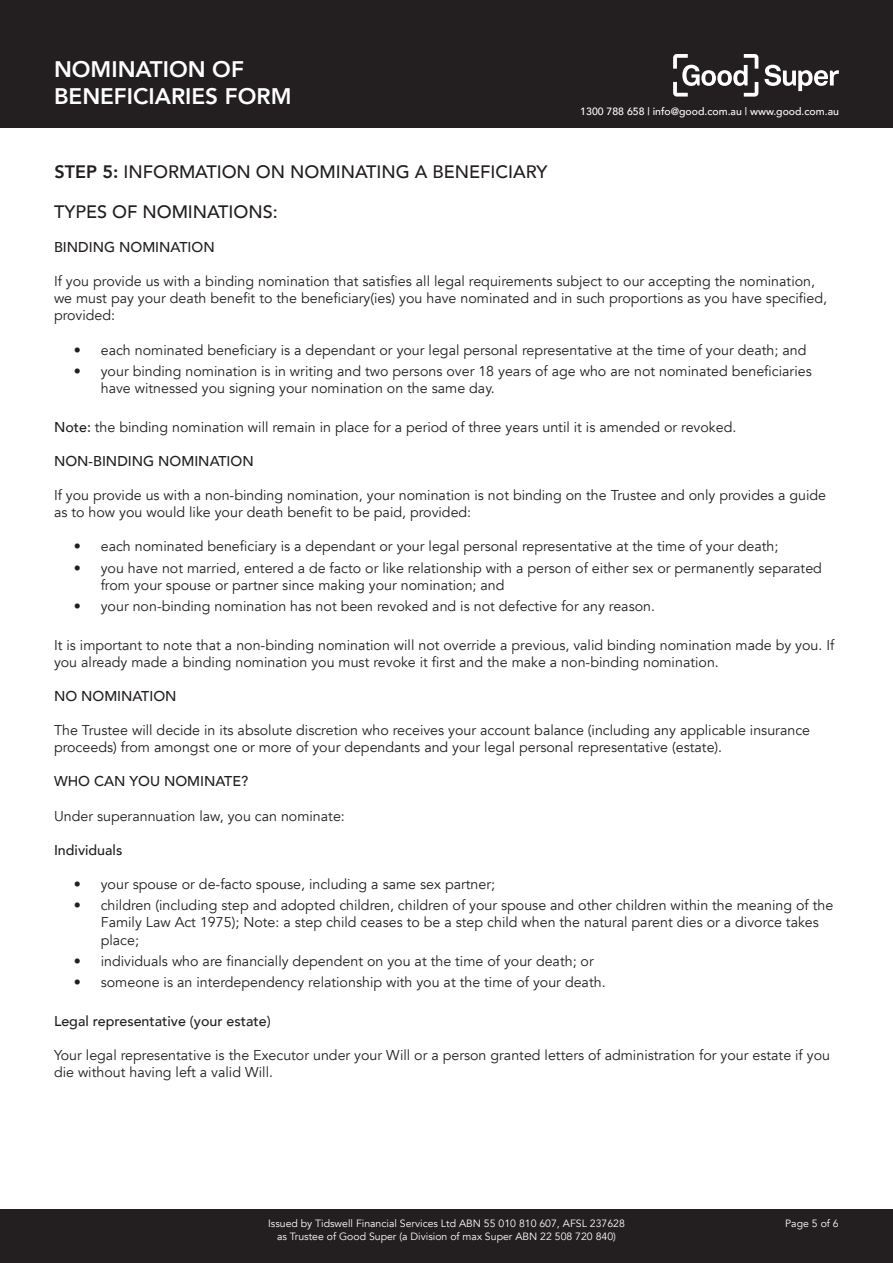
<style>
.page{position:relative;width:893px;height:1263px;background:#fff}
.page>*{position:absolute;margin:0;border:0;box-sizing:border-box;transform-origin:0 0}
.t1{font:800 22.5px/27px "Avenir";color:#fff}
.t2{font:500 18px "Avenir";color:#231f20}
.t3{font:14.25px/17.1px "Avenir";color:#231f20}
.t4{font:500 14.25px "Avenir";color:#231f20}
.t5{font:10.5px/12.6px "Avenir";color:#fff;text-align:center}
.t6{font:500 10.5px "Avenir";color:#fff}
.s1{font-weight:800}
.s2{font-weight:500}
</style>
<div class="page">
<div style="left:0;top:1209px;width:893px;height:54px;background:#231f20"></div>
<div style="left:0;top:0;width:893px;height:128px;background:#231f20"></div>
<svg style="left:673px;top:54px;width:166px;height:43px"></svg>
<h1 class="t1" style="left:54px;top:55px;width:239px">NOMINATION OF<br>BENEFICIARIES FORM</h1>
<p class="t6" style="left:580px;top:102px;width:260px">1300 788 658 | info@good.com.au | www.good.com.au</p>
<p class="t2" style="left:54px;top:156px;width:495px"><span class="s1">STEP 5:</span> INFORMATION ON NOMINATING A BENEFICIARY</p>
<p class="t2" style="left:54px;top:196px;width:225px">TYPES OF NOMINATIONS:</p>
<p class="t4" style="left:54px;top:235px;width:162px">BINDING NOMINATION</p>
<p class="t3" style="left:54px;top:273px;width:775px">If you provide us with a binding nomination that satisfies all legal requirements subject to our accepting the nomination, we must pay your death benefit to the beneficiary(ies) you have nominated and in such proportions as you have specified, provided:</p>
<p class="t3" style="left:74px;top:341px;width:734px">• each nominated beneficiary is a dependant or your legal personal representative at the time of your death; and</p>
<p class="t3" style="left:101px;top:363px;width:712px;text-indent:-27px">• your binding nomination is in writing and two persons over 18 years of age who are not nominated beneficiaries have witnessed you signing your nomination on the same day.</p>
<p class="t3" style="left:54px;top:418px;width:684px"><span class="s2">Note:</span> the binding nomination will remain in place for a period of three years until it is amended or revoked.</p>
<p class="t4" style="left:54px;top:448px;width:201px">NON-BINDING NOMINATION</p>
<p class="t3" style="left:54px;top:487px;width:773px">If you provide us with a non-binding nomination, your nomination is not binding on the Trustee and only provides a guide as to how you would like your death benefit to be paid, provided:</p>
<p class="t3" style="left:74px;top:538px;width:706px">• each nominated beneficiary is a dependant or your legal personal representative at the time of your death;</p>
<p class="t3" style="left:101px;top:559px;width:723px;text-indent:-27px">• you have not married, entered a de facto or like relationship with a person of either sex or permanently separated from your spouse or partner since making your nomination; and</p>
<p class="t3" style="left:74px;top:598px;width:583px">• your non-binding nomination has not been revoked and is not defective for any reason.</p>
<p class="t3" style="left:54px;top:636px;width:782px">It is important to note that a non-binding nomination will not override a previous, valid binding nomination made by you. If you already made a binding nomination you must revoke it first and the make a non-binding nomination.</p>
<p class="t4" style="left:54px;top:683px;width:124px">NO NOMINATION</p>
<p class="t3" style="left:54px;top:722px;width:758px">The Trustee will decide in its absolute discretion who receives your account balance (including any applicable insurance proceeds) from amongst one or more of your dependants and your legal personal representative (estate).</p>
<p class="t4" style="left:54px;top:769px;width:196px">WHO CAN YOU NOMINATE?</p>
<p class="t3" style="left:54px;top:807px;width:292px">Under superannuation law, you can nominate:</p>
<p class="t4" style="left:54px;top:837px;width:70px">Individuals</p>
<p class="t3" style="left:74px;top:876px;width:423px">• your spouse or de-facto spouse, including a same sex partner;</p>
<p class="t3" style="left:101px;top:897px;width:734px;text-indent:-27px">• children (including step and adopted children, children of your spouse and other children within the meaning of the<br>Family Law Act 1975); Note: a step child ceases to be a step child when the natural parent dies or a divorce takes place;</p>
<p class="t3" style="left:74px;top:953px;width:521px">• individuals who are financially dependent on you at the time of your death; or</p>
<p class="t3" style="left:74px;top:974px;width:533px">• someone is an interdependency relationship with you at the time of your death.</p>
<p class="t4" style="left:54px;top:1008px;width:218px">Legal representative (your estate)</p>
<p class="t3" style="left:54px;top:1047px;width:777px">Your legal representative is the Executor under your Will or a person granted letters of administration for your estate if you die without having left a valid Will.</p>
<p class="t5" style="left:268px;top:1217px;width:358px">Issued by Tidswell Financial Services Ltd ABN 55 010 810 607, AFSL 237628 as Trustee of Good Super (a Division of max Super ABN 22 508 720 840)</p>
<p class="t5" style="left:785px;top:1217px;width:55px">Page 5 of 6</p>
</div>
